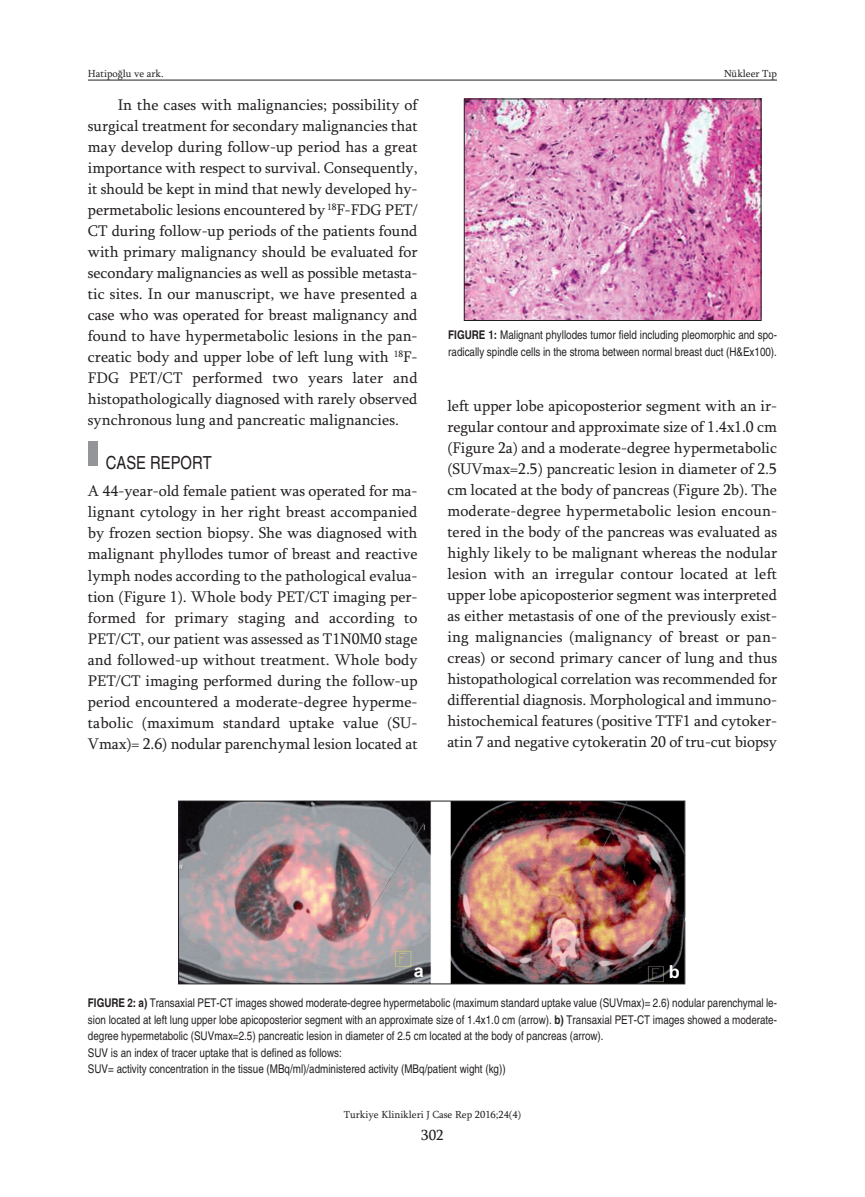
<style>
.page{position:relative;width:865px;height:1197px;background:#fff}
.page>*{position:absolute;margin:0;border:0;box-sizing:border-box;transform-origin:0 0}
.t1{font:condensed 18px "Helvetica";color:#231f20}
.t2{font:700 18px "Arial";color:#fff}
.t3{font:15.75px/21px "Sylfaen";letter-spacing:-.005em;color:#231f20;text-align:justify}
.t4{font:15px "Sylfaen";color:#231f20}
.t5{font:condensed 12px/16.5px "Helvetica";color:#231f20}
.t6{font:10.5px "Sylfaen";color:#231f20}
.s1{font-weight:700}
</style>
<div class="page">
<div style="left:88px;top:440px;width:9px;height:25px;background:#939598"></div>
<hr style="left:88px;top:80px;width:689px;height:1px;background:#231f20">
<img style="left:466px;top:101px;width:293px;height:218px">
<div style="left:464px;top:99px;width:297px;height:222px;border:1px solid #231f20"></div>
<img style="left:180px;top:802px;width:503px;height:180px">
<div style="left:178px;top:800px;width:507px;height:184px;border:1px solid #231f20"></div>
<svg style="left:684px;top:855px;width:2px;height:66px"></svg>
<p class="t6" style="left:88px;top:67px;width:77px">Hatipoğlu ve ark.</p>
<p class="t6" style="left:724px;top:67px;width:55px">Nükleer Tıp</p>
<p class="t3" style="left:88px;top:94px;width:331px;text-indent:30px">In the cases with malignancies; possibility of surgical treatment for secondary malignancies that may develop during follow-up period has a great importance with respect to survival. Consequently, it should be kept in mind that newly developed hy&shy;permetabolic lesions encountered by <sup>18</sup>F-FDG PET/ CT during follow-up periods of the patients found with primary malignancy should be evaluated for secondary malignancies as well as possible metasta&shy;tic sites. In our manuscript, we have presented a case who was operated for breast malignancy and found to have hypermetabolic lesions in the pan&shy;creatic body and upper lobe of left lung with <sup>18</sup>F-FDG PET/CT performed two years later and histopathologically diagnosed with rarely observed synchronous lung and pancreatic malignancies.</p>
<p class="t1" style="left:106px;top:452px;width:107px">CASE REPORT</p>
<p class="t3" style="left:88px;top:480px;width:331px">A 44-year-old female patient was operated for ma&shy;lignant cytology in her right breast accompanied by frozen section biopsy. She was diagnosed with malignant phyllodes tumor of breast and reactive lymph nodes according to the pathological evalua&shy;tion (Figure 1). Whole body PET/CT imaging per&shy;formed for primary staging and according to PET/CT, our patient was assessed as T1N0M0 stage and followed-up without treatment. Whole body PET/CT imaging performed during the follow-up period encountered a moderate-degree hyperme&shy;tabolic (maximum standard uptake value (SU-Vmax)= 2.6) nodular parenchymal lesion located at</p>
<p class="t5" style="left:448px;top:327px;width:330px"><span class="s1">FIGURE 1:</span> Malignant phyllodes tumor field including pleomorphic and spo&shy;radically spindle cells in the stroma between normal breast duct (H&amp;Ex100).</p>
<p class="t3" style="left:447px;top:394px;width:331px">left upper lobe apicoposterior segment with an ir&shy;regular contour and approximate size of 1.4x1.0 cm (Figure 2a) and a moderate-degree hypermetabolic (SUVmax=2.5) pancreatic lesion in diameter of 2.5 cm located at the body of pancreas (Figure 2b). The moderate-degree hypermetabolic lesion encoun&shy;tered in the body of the pancreas was evaluated as highly likely to be malignant whereas the nodular lesion with an irregular contour located at left upper lobe apicoposterior segment was interpreted as either metastasis of one of the previously exist&shy;ing malignancies (malignancy of breast or pan&shy;creas) or second primary cancer of lung and thus histopathological correlation was recommended for differential diagnosis. Morphological and immuno&shy;histochemical features (positive TTF1 and cytoker&shy;atin 7 and negative cytokeratin 20 of tru-cut biopsy</p>
<p class="t2" style="left:414px;top:960px;width:12px">a</p>
<p class="t2" style="left:668px;top:961px;width:12px">b</p>
<p class="t5" style="left:88px;top:994px;width:690px"><span class="s1">FIGURE 2: a)</span> Transaxial PET-CT images showed moderate-degree hypermetabolic (maximum standard uptake value (SUVmax)= 2.6) nodular parenchymal le&shy;sion located at left lung upper lobe apicoposterior segment with an approximate size of 1.4x1.0 cm (arrow). <span class="s1">b)</span> Transaxial PET-CT images showed a moderate&shy;degree hypermetabolic (SUVmax=2.5) pancreatic lesion in diameter of 2.5 cm located at the body of pancreas (arrow).<br>SUV is an index of tracer uptake that is defined as follows:<br>SUV= activity concentration in the tissue (MBq/ml)/administered activity (MBq/patient wight (kg))</p>
<p class="t6" style="left:344px;top:1107px;width:179px">Turkiye Klinikleri J Case Rep 2016;24(4)</p>
<p class="t4" style="left:421px;top:1125px;width:24px">302</p>
</div>
